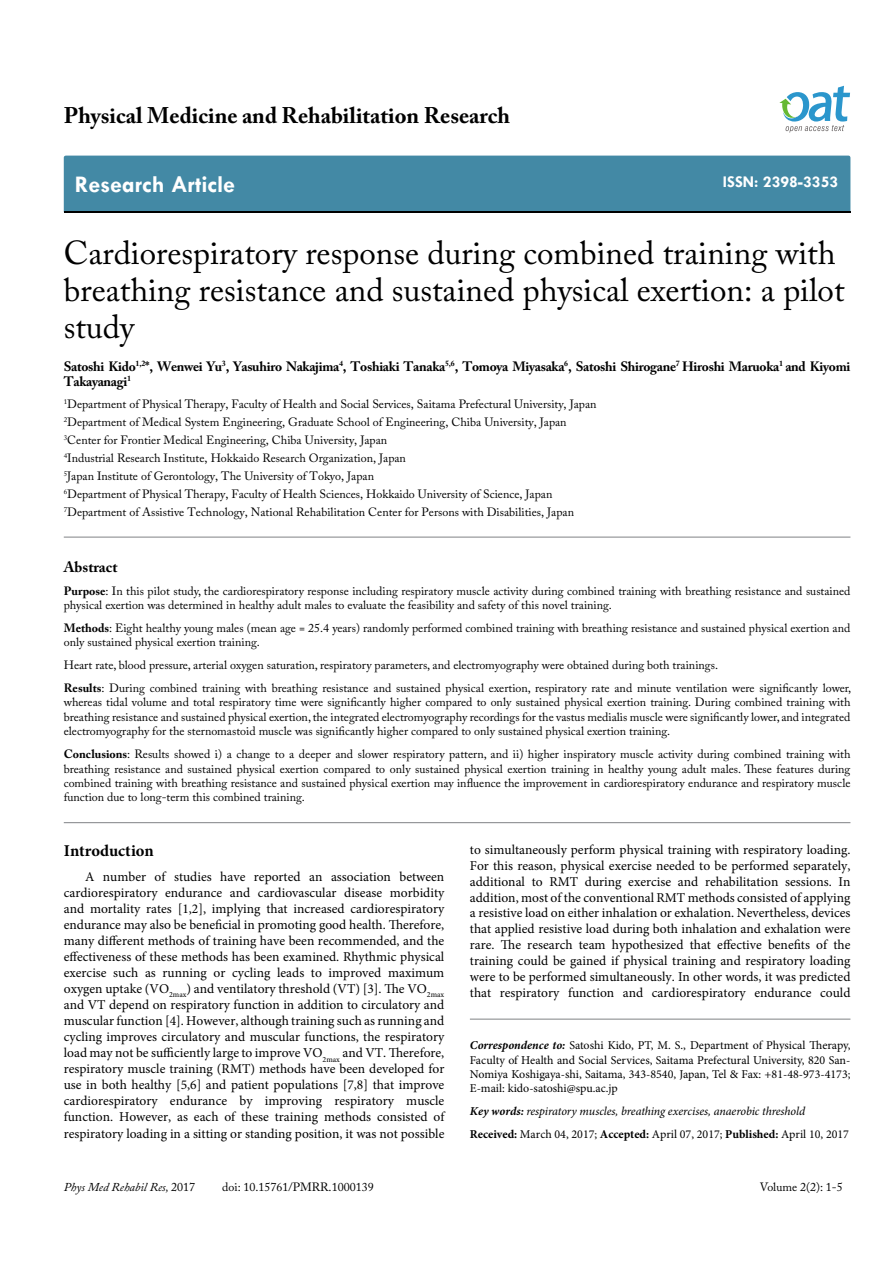
<style>
.page{position:relative;width:893px;height:1263px;background:#fff}
.page>*{position:absolute;margin:0;border:0;box-sizing:border-box;transform-origin:0 0}
.t1{font:33px/37.5px "Adobe Caslon Pro";color:#000}
.t2{font:700 24px "Tw Cen";color:#fff}
.t3{font:700 22.5px "Adobe Caslon Pro";color:#000}
.t4{font:700 16.5px "Tw Cen";color:#fff}
.t5{font:700 16.5px "Minion Pro";letter-spacing:-.005em;color:#000}
.t6{font:700 15px "Adobe Caslon Pro";color:#000}
.t7{font:13.5px/16px "Minion Pro";color:#000;text-align:justify}
.t8{font:700 13.5px/15px "Adobe Caslon Pro";letter-spacing:-.02em;color:#000}
.t9{font:12px/14.4px "Adobe Caslon Pro";color:#000}
.t10{font:12px/14.4px "Minion Pro";color:#000;text-align:justify}
.t11{font:italic 12px/23px "Minion Pro";letter-spacing:-.01em;color:#000}
.t12{font:italic 12px "Adobe Caslon Pro";color:#000}
.s1{font-weight:700}
.s2{font-weight:700;font-style:italic}
.s3{font-weight:700;font-style:normal}
.s4{font-style:normal}
</style>
<div class="page">
<div style="left:64px;top:156px;width:786px;height:56px;background:#4389a5"></div>
<svg style="left:779px;top:86px;width:71px;height:47px"></svg>
<hr style="left:470px;top:1019px;width:380px;height:1px;background:#808285">
<hr style="left:64px;top:537px;width:786px;height:1px;background:#808285">
<hr style="left:64px;top:822px;width:786px;height:1px;background:#808285">
<h3 class="t3" style="left:64px;top:102px;width:448px">Physical Medicine and Rehabilitation Research</h3>
<h2 class="t2" style="left:75px;top:170px;width:162px">Research Article</h2>
<h3 class="t4" style="left:723px;top:172px;width:117px">ISSN: 2398-3353</h3>
<h1 class="t1" style="left:64px;top:233px;width:782px">Cardiorespiratory response during combined training with breathing resistance and sustained physical exertion: a pilot study</h1>
<p class="t8" style="left:64px;top:358px;width:788px">Satoshi Kido<sup>1,2</sup>*, Wenwei Yu<sup>3</sup>, Yasuhiro Nakajima<sup>4</sup>, Toshiaki Tanaka<sup>5,6</sup>, Tomoya Miyasaka<sup>6</sup>, Satoshi Shirogane<sup>7</sup> Hiroshi Maruoka<sup>1</sup> and Kiyomi<br>Takayanagi<sup>1</sup></p>
<p class="t9" style="left:64px;top:395px;width:534px;line-height:18px"><sup>1</sup>Department of Physical Therapy, Faculty of Health and Social Services, Saitama Prefectural University, Japan <sup>2</sup>Department of Medical System Engineering, Graduate School of Engineering, Chiba University, Japan <sup>3</sup>Center for Frontier Medical Engineering, Chiba University, Japan<br><sup>4</sup>Industrial Research Institute, Hokkaido Research Organization, Japan<br><sup>5</sup>Japan Institute of Gerontology, The University of Tokyo, Japan<br><sup>6</sup>Department of Physical Therapy, Faculty of Health Sciences, Hokkaido University of Science, Japan <sup>7</sup>Department of Assistive Technology, National Rehabilitation Center for Persons with Disabilities, Japan</p>
<p class="t6" style="left:64px;top:558px;width:55px">Abstract</p>
<p class="t9" style="left:64px;top:583px;width:788px"><span class="s1">Purpose</span>: In this pilot study, the cardiorespiratory response including respiratory muscle activity during combined training with breathing resistance and sustained physical exertion was determined in healthy adult males to evaluate the feasibility and safety of this novel training.</p>
<p class="t9" style="left:64px;top:620px;width:788px"><span class="s1">Methods</span>: Eight healthy young males (mean age = 25.4 years) randomly performed combined training with breathing resistance and sustained physical exertion and only sustained physical exertion training.</p>
<p class="t9" style="left:64px;top:653px;width:789px;line-height:23px">Heart rate, blood pressure, arterial oxygen saturation, respiratory parameters, and electromyography were obtained during both trainings.<br><span class="s1">Results</span>: During combined training with breathing resistance and sustained physical exertion, respiratory rate and minute ventilation were significantly lower,</p>
<p class="t9" style="left:64px;top:695px;width:788px;text-align:justify">whereas tidal volume and total respiratory time were significantly higher compared to only sustained physical exertion training. During combined training with breathing resistance and sustained physical exertion, the integrated electromyography recordings for the vastus medialis muscle were significantly lower, and integrated electromyography for the sternomastoid muscle was significantly higher compared to only sustained physical exertion training.</p>
<p class="t9" style="left:64px;top:747px;width:788px;text-align:justify"><span class="s1">Conclusions</span>: Results showed i) a change to a deeper and slower respiratory pattern, and ii) higher inspiratory muscle activity during combined training with breathing resistance and sustained physical exertion compared to only sustained physical exertion training in healthy young adult males. These features during combined training with breathing resistance and sustained physical exertion may influence the improvement in cardiorespiratory endurance and respiratory muscle function due to long-term this combined training.</p>
<h3 class="t5" style="left:64px;top:839px;width:91px">Introduction</h3>
<p class="t7" style="left:64px;top:868px;width:382px;text-indent:21px">A number of studies have reported an association between cardiorespiratory endurance and cardiovascular disease morbidity and mortality rates [1,2], implying that increased cardiorespiratory endurance may also be beneficial in promoting good health. Therefore, many different methods of training have been recommended, and the effectiveness of these methods has been examined. Rhythmic physical exercise such as running or cycling leads to improved maximum oxygen uptake (VO<sub>2max</sub>) and ventilatory threshold (VT) [3]. The VO<sub>2max </sub>and VT depend on respiratory function in addition to circulatory and muscular function [4]. However, although training such as running and cycling improves circulatory and muscular functions, the respiratory load may not be sufficiently large to improve VO<sub>2max</sub> and VT. Therefore, respiratory muscle training (RMT) methods have been developed for use in both healthy [5,6] and patient populations [7,8] that improve cardiorespiratory endurance by improving respiratory muscle function. However, as each of these training methods consisted of respiratory loading in a sitting or standing position, it was not possible</p>
<p class="t7" style="left:470px;top:841px;width:382px">to simultaneously perform physical training with respiratory loading.<br>For this reason, physical exercise needed to be performed separately, additional to RMT during exercise and rehabilitation sessions. In addition, most of the conventional RMT methods consisted of applying a resistive load on either inhalation or exhalation. Nevertheless, devices that applied resistive load during both inhalation and exhalation were rare. The research team hypothesized that effective benefits of the training could be gained if physical training and respiratory loading were to be performed simultaneously. In other words, it was predicted that respiratory function and cardiorespiratory endurance could</p>
<p class="t10" style="left:470px;top:1038px;width:382px"><span class="s2">Correspondence to:</span> Satoshi Kido, PT, M. S., Department of Physical Therapy, Faculty of Health and Social Services, Saitama Prefectural University, 820 San-Nomiya Koshigaya-shi, Saitama, 343-8540, Japan, Tel &amp; Fax: +81-48-973-4173; E-mail: kido-satoshi@spu.ac.jp</p>
<p class="t11" style="left:470px;top:1100px;width:381px"><span class="s1">Key words:</span> respiratory muscles, breathing exercises, anaerobic threshold<br><span class="s3">Received:</span> <span class="s4">March 04, 2017;</span> <span class="s3">Accepted:</span> <span class="s4">April 07, 2017;</span> <span class="s3">Published:</span> <span class="s4">April 10, 2017</span></p>
<p class="t12" style="left:64px;top:1180px;width:133px">Phys Med Rehabil Res, <span class="s4">2017</span></p>
<p class="t9" style="left:222px;top:1180px;width:153px">doi: 10.15761/PMRR.1000139</p>
<p class="t9" style="left:760px;top:1180px;width:84px">Volume 2(2): 1-5</p>
</div>
